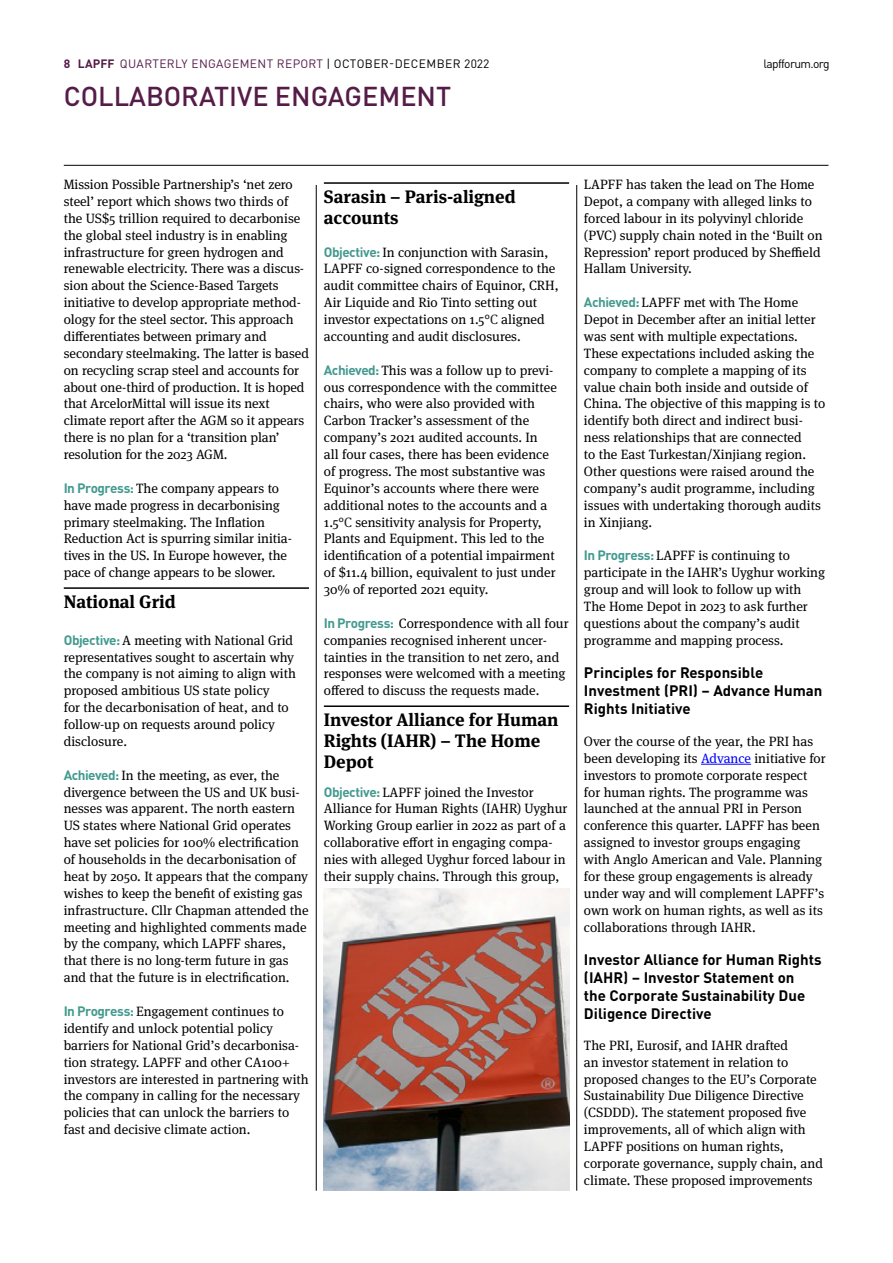
<style>
.page{position:relative;width:893px;height:1263px;background:#fff}
.page>*{position:absolute;margin:0;border:0;box-sizing:border-box;transform-origin:0 0}
.t1{font:500 27px "DINOT";color:#551c47}
.t2{font:700 18px/21px "Meta Serif OT";color:#000}
.t3{font:700 15px/18px "DINOT";color:#000}
.t4{font:13.5px/16.8px "Meta Serif OT";color:#000}
.t5{font:12px "DINOT";letter-spacing:.035em;color:#551c47}
.t6{font:12px "DINOT";letter-spacing:-.05em;color:#000}
.s1{font-weight:700}
.s2{color:#000}
.s3{font-family:"DINOT";font-weight:700;color:#439a8f}
.s4{color:#202124}
.s5{color:#00f}
</style>
<div class="page">
<hr style="left:64px;top:165px;width:764px;height:1px;background:#000">
<hr style="left:316px;top:185px;width:1px;height:1006px;background:#000">
<hr style="left:576px;top:185px;width:1px;height:1006px;background:#000">
<hr style="left:701px;top:764px;width:50px;height:1px;background:#00f">
<hr style="left:324px;top:182px;width:245px;height:2px;background:#000">
<hr style="left:324px;top:705px;width:245px;height:2px;background:#000">
<hr style="left:64px;top:587px;width:245px;height:2px;background:#000">
<img style="left:324px;top:889px;width:245px;height:302px">
<p class="t5" style="left:64px;top:54px;width:427px"><span class="s1">8 LAPFF</span> QUARTERLY ENGAGEMENT REPORT <span class="s2">| OCTOBER-DECEMBER 2022</span></p>
<p class="t6" style="left:763px;top:55px;width:68px">lapfforum.org</p>
<h1 class="t1" style="left:64px;top:75px;width:389px">COLLABORATIVE ENGAGEMENT</h1>
<p class="t4" style="left:64px;top:176px;width:247px">Mission Possible Partnership’s ‘net zero steel’ report which shows two thirds of the US$5 trillion required to decarbonise the global steel industry is in enabling infrastructure for green hydrogen and renewable electricity. There was a discus&shy;sion about the Science-Based Targets initiative to develop appropriate method&shy;ology for the steel sector. This approach differentiates between primary and secondary steelmaking. The latter is based on recycling scrap steel and accounts for about one-third of production. It is hoped that ArcelorMittal will issue its next climate report after the AGM so it appears there is no plan for a ‘transition plan’ resolution for the 2023 AGM.</p>
<p class="t4" style="left:64px;top:480px;width:230px"><span class="s3">In Progress:</span> The company appears to have made progress in decarbonising primary steelmaking. The Inflation Reduction Act is spurring similar initia&shy;tives in the US. In Europe however, the pace of change appears to be slower.</p>
<h2 class="t2" style="left:64px;top:591px;width:114px">National Grid</h2>
<p class="t4" style="left:64px;top:632px;width:234px"><span class="s3">Objective:</span> A meeting with National Grid representatives sought to ascertain why the company is not aiming to align with proposed ambitious US state policy<br>for the decarbonisation of heat, and to follow-up on requests around policy disclosure.</p>
<p class="t4" style="left:64px;top:767px;width:246px"><span class="s3">Achieved:</span> In the meeting, as ever, the divergence between the US and UK busi&shy;nesses was apparent. The north eastern US states where National Grid operates have set policies for 100% electrification of households in the decarbonisation of heat by 2050. It appears that the company wishes to keep the benefit of existing gas infrastructure. Cllr Chapman attended the meeting and highlighted comments made by the company, which LAPFF shares, that there is no long-term future in gas and that the future is in electrification.</p>
<p class="t4" style="left:64px;top:1003px;width:246px"><span class="s3">In Progress:</span> Engagement continues to identify and unlock potential policy barriers for National Grid’s decarbonisa&shy;tion strategy. LAPFF and other CA100+ investors are interested in partnering with the company in calling for the necessary policies that can unlock the barriers to fast and decisive climate action.</p>
<h2 class="t2" style="left:324px;top:186px;width:193px">Sarasin – Paris-aligned accounts</h2>
<p class="t4" style="left:324px;top:244px;width:236px"><span class="s3">Objective:</span> In conjunction with Sarasin, LAPFF co-signed correspondence to the audit committee chairs of Equinor, CRH, Air Liquide and Rio Tinto setting out investor expectations on 1.5<span class="s4">°C</span> aligned accounting and audit disclosures.</p>
<p class="t4" style="left:324px;top:362px;width:234px"><span class="s3">Achieved:</span> This was a follow up to previ&shy;ous correspondence with the committee chairs, who were also provided with Carbon Tracker’s assessment of the company’s 2021 audited accounts. In<br>all four cases, there has been evidence of progress. The most substantive was Equinor’s accounts where there were additional notes to the accounts and a 1.5<span class="s4">°C</span> sensitivity analysis for Property, Plants and Equipment. This led to the identification of a potential impairment of $11.4 billion, equivalent to just under 30% of reported 2021 equity.</p>
<p class="t4" style="left:324px;top:615px;width:246px"><span class="s3">In Progress:</span> Correspondence with all four companies recognised inherent uncer&shy;tainties in the transition to net zero, and responses were welcomed with a meeting offered to discuss the requests made.</p>
<h2 class="t2" style="left:324px;top:709px;width:236px">Investor Alliance for Human<br>Rights (IAHR) – The Home<br>Depot</h2>
<p class="t4" style="left:324px;top:784px;width:245px"><span class="s3">Objective:</span> LAPFF joined the Investor Alliance for Human Rights (IAHR) Uyghur Working Group earlier in 2022 as part of a collaborative effort in engaging compa&shy;nies with alleged Uyghur forced labour in their supply chains. Through this group,</p>
<p class="t4" style="left:584px;top:176px;width:240px">LAPFF has taken the lead on The Home Depot, a company with alleged links to forced labour in its polyvinyl chloride (PVC) supply chain noted in the ‘Built on Repression’ report produced by Sheffield Hallam University.</p>
<p class="t4" style="left:584px;top:294px;width:243px"><span class="s3">Achieved:</span> LAPFF met with The Home Depot in December after an initial letter was sent with multiple expectations.<br>These expectations included asking the company to complete a mapping of its value chain both inside and outside of China. The objective of this mapping is to identify both direct and indirect busi&shy;ness relationships that are connected<br>to the East Turkestan/Xinjiang region.<br>Other questions were raised around the company’s audit programme, including issues with undertaking thorough audits in Xinjiang.</p>
<p class="t4" style="left:584px;top:547px;width:243px"><span class="s3">In Progress:</span> LAPFF is continuing to participate in the IAHR’s Uyghur working group and will look to follow up with The Home Depot in 2023 to ask further questions about the company’s audit programme and mapping process.</p>
<p class="t3" style="left:584px;top:663px;width:240px">Principles for Responsible<br>Investment (PRI) – Advance Human<br>Rights Initiative</p>
<p class="t4" style="left:584px;top:733px;width:243px">Over the course of the year, the PRI has been developing its <span class="s5">Advance</span> initiative for investors to promote corporate respect for human rights. The programme was launched at the annual PRI in Person conference this quarter. LAPFF has been assigned to investor groups engaging with Anglo American and Vale. Planning for these group engagements is already under way and will complement LAPFF’s own work on human rights, as well as its collaborations through IAHR.</p>
<p class="t3" style="left:584px;top:949px;width:239px">Investor Alliance for Human Rights (IAHR) – Investor Statement on<br>the Corporate Sustainability Due<br>Diligence Directive</p>
<p class="t4" style="left:584px;top:1037px;width:241px">The PRI, Eurosif, and IAHR drafted<br>an investor statement in relation to proposed changes to the EU’s Corporate Sustainability Due Diligence Directive (CSDDD). The statement proposed five improvements, all of which align with LAPFF positions on human rights, corporate governance, supply chain, and climate. These proposed improvements</p>
</div>
